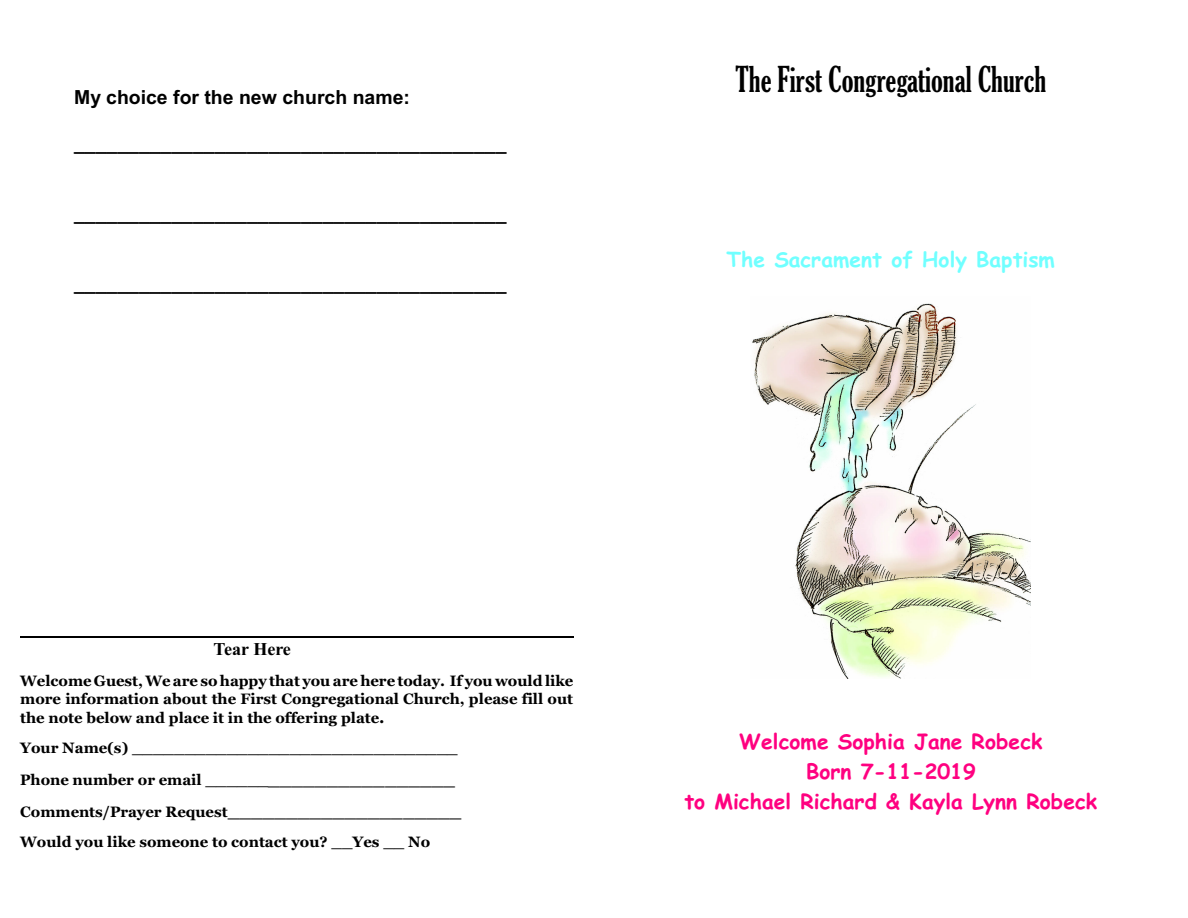
<style>
.page{position:relative;width:1188px;height:918px;background:#fff}
.page>*{position:absolute;margin:0;border:0;box-sizing:border-box;transform-origin:0 0}
.t1{font:extra-condensed 34.5px "Gloucester";color:#000}
.t2{font:700 21px/30px "Comic Sans MS";color:#ff0080;text-align:center}
.t3{font:700 21px "Comic Sans MS";color:#70ffff}
.t4{font:700 19.5px "Arial";color:#000}
.t5{font:700 18px "Times New Roman";color:#000}
.t6{font:700 15px/31.2px "Georgia";color:#000}
.s1{font-size:16.5px}
</style>
<div class="page">
<hr style="left:20px;top:637px;width:553px;height:1px;background:#000">
<img style="left:752px;top:303px;width:278px;height:375px">
<h3 class="t4" style="left:74px;top:90px;width:337px">My choice for the new church name:</h3>
<h3 class="t4" style="left:74px;top:136px;width:434px">________________________________________</h3>
<h3 class="t4" style="left:74px;top:206px;width:434px">________________________________________</h3>
<h3 class="t4" style="left:74px;top:275px;width:434px">________________________________________</h3>
<h1 class="t1" style="left:735px;top:65px;width:312px">The First Congregational Church</h1>
<h2 class="t3" style="left:727px;top:251px;width:330px">The Sacrament of Holy Baptism</h2>
<p class="t5" style="left:214px;top:643px;width:79px">Tear Here</p>
<p class="t6" style="left:20px;top:673px;width:555px;line-height:17.7px">Welcome Guest, We are so happy that you arehere today. If you would like more information about the First Congregational Church, please fill out</p>
<p class="t6" style="left:20px;top:703px;width:443px">the note below and place it in the offering plate<span class="s1">.<br></span>Your Name(s) _______________________________ Phone number or email ______<span class="s1">________________ </span>Comments/Prayer Request<span class="s1">____________________</span></p>
<p class="t6" style="left:20px;top:827px;width:412px">Would you like someone to contact you? __Yes __ No</p>
<h2 class="t2" style="left:684px;top:729px;width:414px">Welcome Sophia Jane Robeck<br>Born 7-11-2019<br>to Michael Richard &amp; Kayla Lynn Robeck</h2>
</div>
